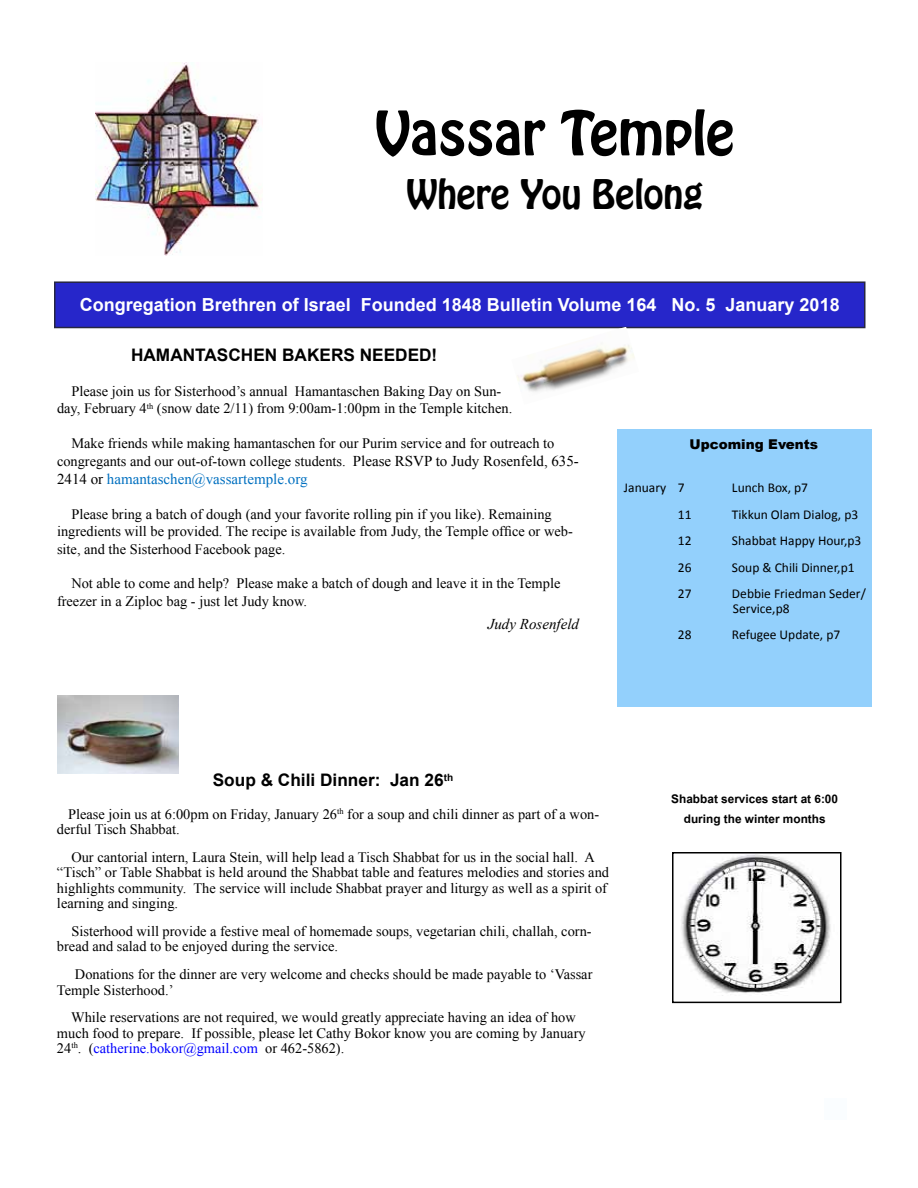
<style>
.page{position:relative;width:918px;height:1188px;background:#fff}
.page>*{position:absolute;margin:0;border:0;box-sizing:border-box;transform-origin:0 0}
.t1{font:54px "Hobo Std";color:#000}
.t2{font:36px "Hobo Std";color:#000}
.t3{font:700 18px "Arial";color:#fff}
.t4{font:700 17.25px "Arial";color:#000}
.t5{font:700 16.5px/19.8px "Utsaah";color:#000;text-align:center}
.t6{font:15px "Times New Roman";color:#0070c0}
.t7{font:italic 15px "Times New Roman";color:#000}
.t8{font:14.4px/15.6px "Times New Roman";color:#000}
.t9{font:13.5px/14.5px "Calibri";color:#000}
.t10{font:900 13.5px "Arial";color:#000}
.s1{font-size:15px}
.s2{color:#000}
.s3{color:#00f}
</style>
<div class="page">
<img style="left:95px;top:63px;width:166px;height:193px">
<div style="left:55px;top:282px;width:810px;height:46px;background:#2626ca"></div>
<div style="left:54px;top:281px;width:812px;height:47px;border:2px solid #262642"></div>
<div style="left:617px;top:430px;width:255px;height:277px;background:#93d0fc"></div>
<div style="left:824px;top:1098px;width:23px;height:21px;background:#fafdff"></div>
<img style="left:681px;top:855px;width:150px;height:141px">
<div style="left:672px;top:852px;width:170px;height:151px;border:2px solid #000"></div>
<img style="left:511px;top:327px;width:128px;height:65px">
<img style="left:57px;top:695px;width:122px;height:79px">
<h1 class="t1" style="left:376px;top:96px;width:360px">Vassar Temple</h1>
<h2 class="t2" style="left:407px;top:170px;width:298px">Where You Belong</h2>
<p class="t3" style="left:80px;top:292px;width:761px">Congregation Brethren of Israel Founded 1848 Bulletin Volume 164 No. 5 January 2018</p>
<p class="t4" style="left:131px;top:343px;width:308px">HAMANTASCHEN BAKERS NEEDED!</p>
<p class="t8" style="left:57px;top:382px;width:457px;line-height:17.2px;text-align:center">Please join us for Sisterhood’s annual Hamantaschen Baking Day on Sun&shy;day, February 4<sup>th</sup> (snow date 2/11) from 9:00am-1:00pm in the Temple kitchen.</p>
<p class="t8" style="left:57px;top:434px;width:523px;line-height:18px;text-indent:14px">Make friends while making hamantaschen for our Purim service and for outreach to congregants and our out-of-town college students. <span class="s1">Please RSVP to Judy Rosenfeld, 635-</span></p>
<p class="t6" style="left:57px;top:468px;width:252px"><span class="s2">2414 or</span> hamantaschen@vassartemple.org</p>
<p class="t8" style="left:57px;top:505px;width:517px;line-height:17.2px;text-indent:14px">Please bring a batch of dough (and your favorite rolling pin if you like). Remaining ingredients will be provided. The recipe is available from Judy, the Temple office or web&shy;site, and the Sisterhood Facebook page.</p>
<p class="t8" style="left:57px;top:574px;width:505px;line-height:17.2px;text-indent:14px">Not able to come and help? Please make a batch of dough and leave it in the Temple freezer in a Ziploc bag - just let Judy know.</p>
<p class="t7" style="left:488px;top:614px;width:93px">Judy Rosenfeld</p>
<p class="t10" style="left:690px;top:435px;width:130px">Upcoming Events</p>
<p class="t9" style="left:624px;top:480px;width:62px">January 7</p>
<p class="t9" style="left:732px;top:480px;width:78px">Lunch Box, p7</p>
<p class="t9" style="left:678px;top:506px;width:15px">11</p>
<p class="t9" style="left:732px;top:506px;width:128px">Tikkun Olam Dialog, p3</p>
<p class="t9" style="left:678px;top:533px;width:15px">12</p>
<p class="t9" style="left:732px;top:533px;width:131px">Shabbat Happy Hour,p3</p>
<p class="t9" style="left:678px;top:560px;width:15px">26</p>
<p class="t9" style="left:732px;top:560px;width:124px">Soup &amp; Chili Dinner,p1</p>
<p class="t9" style="left:678px;top:586px;width:15px">27</p>
<p class="t9" style="left:732px;top:586px;width:135px">Debbie Friedman Seder/<br>Service,p8</p>
<p class="t9" style="left:678px;top:627px;width:15px">28</p>
<p class="t9" style="left:732px;top:627px;width:110px">Refugee Update, p7</p>
<p class="t4" style="left:213px;top:768px;width:242px">Soup &amp; Chili Dinner: Jan 26<sup>th</sup></p>
<p class="t8" style="left:57px;top:806px;width:544px;text-indent:11px">Please join us at 6:00pm on Friday, January 26<sup>th</sup> for a soup and chili dinner as part of a won&shy;derful Tisch Shabbat.</p>
<p class="t8" style="left:57px;top:849px;width:554px;text-indent:14px">Our cantorial intern, Laura Stein, will help lead a Tisch Shabbat for us in the social hall. A “Tisch” or Table Shabbat is held around the Shabbat table and features melodies and stories and highlights community. The service will include Shabbat prayer and liturgy as well as a spirit of learning and singing.</p>
<p class="t8" style="left:57px;top:923px;width:536px;text-indent:14px">Sisterhood will provide a festive meal of homemade soups, vegetarian chili, challah, corn&shy;bread and salad to be enjoyed during the service.</p>
<p class="t8" style="left:57px;top:966px;width:537px;text-indent:18px">Donations for the dinner are very welcome and checks should be made payable to ‘Vassar<br>Temple Sisterhood.’</p>
<p class="t8" style="left:57px;top:1009px;width:530px;text-indent:14px">While reservations are not required, we would greatly appreciate having an idea of how much food to prepare. If possible, please let Cathy Bokor know you are coming by January<br>24<sup>th</sup>. (<span class="s3">catherine.bokor@gmail.com</span> or 462-5862).</p>
<p class="t5" style="left:671px;top:789px;width:168px">Shabbat services start at 6:00 during the winter months</p>
</div>
